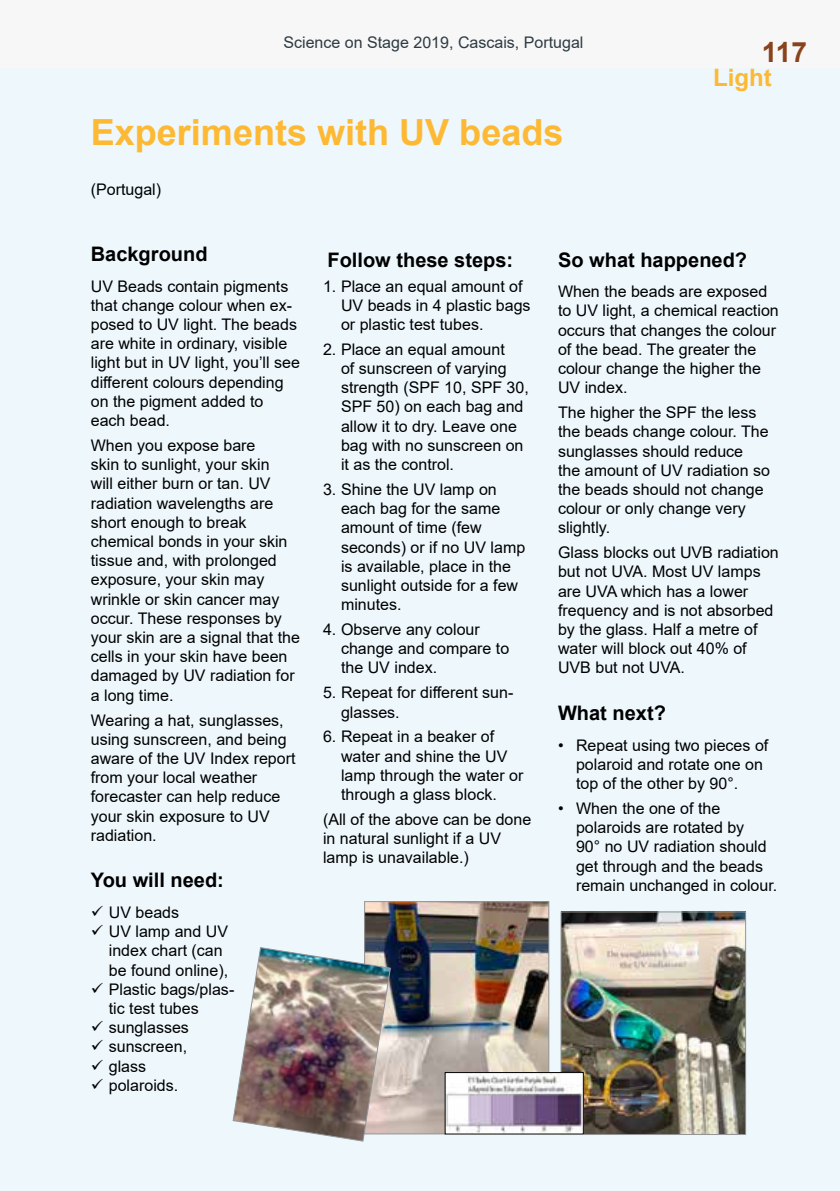
<style>
.page{position:relative;width:840px;height:1191px;background:#fff}
.page>*{position:absolute;margin:0;border:0;box-sizing:border-box;transform-origin:0 0}
.t1{font:700 36px "Arial";color:#fdb933}
.t2{font:700 28px "Arial";color:#89431c}
.t3{font:700 24px "Arial";color:#fdb933}
.t4{font:700 20px "Arial";color:#000}
.t5{font:16px/19.2px "Arial";color:#000}
.t6{font:16px "Arial";color:#2e3b42}
</style>
<div class="page">
<div style="left:0;top:0;width:839px;height:68px;background:#f7f7f7"></div>
<div style="left:1px;top:68px;width:838px;height:1123px;background:#edf7fc"></div>
<img style="left:366px;top:903px;width:181px;height:229px">
<div style="left:364px;top:901px;width:185px;height:233px;border:1px solid #939598"></div>
<img style="left:562px;top:913px;width:181px;height:219px">
<div style="left:560px;top:911px;width:185px;height:223px;border:1px solid #939598"></div>
<img style="left:232px;top:947px;width:158px;height:194px">
<img style="left:446px;top:1074px;width:135px;height:58px">
<div style="left:444px;top:1072px;width:139px;height:62px;border:1px solid #000"></div>
<p class="t6" style="left:283px;top:31px;width:301px">Science on Stage 2019, Cascais, Portugal</p>
<h1 class="t1" style="left:91px;top:107px;width:474px">Experiments with UV beads</h1>
<p class="t5" style="left:91px;top:179px;width:72px">(Portugal)</p>
<h2 class="t2" style="left:761px;top:32px;width:47px">117</h2>
<h3 class="t3" style="left:712px;top:60px;width:60px">Light</h3>
<p class="t4" style="left:91px;top:240px;width:118px">Background</p>
<p class="t5" style="left:91px;top:276px;width:210px">UV Beads contain pigments that change colour when ex&shy;posed to UV light. The beads are white in ordinary, visible light but in UV light, you’ll see different colours depending on the pigment added to each bead.</p>
<p class="t5" style="left:91px;top:435px;width:210px">When you expose bare<br>skin to sunlight, your skin<br>will either burn or tan. UV radiation wavelengths are short enough to break chemical bonds in your skin tissue and, with prolonged exposure, your skin may wrinkle or skin cancer may occur. These responses by your skin are a signal that the cells in your skin have been damaged by UV radiation for a long time.</p>
<p class="t5" style="left:91px;top:710px;width:206px">Wearing a hat, sunglasses, using sunscreen, and being aware of the UV Index report from your local weather forecaster can help reduce your skin exposure to UV radiation.</p>
<p class="t4" style="left:91px;top:866px;width:134px">You will need:</p>
<p class="t5" style="left:109px;top:902px;width:127px">UV beads<br>UV lamp and UV index chart (can be found online),<br>Plastic bags/plas&shy;tic test tubes sunglasses sunscreen,<br>glass<br>polaroids.</p>
<p class="t4" style="left:327px;top:245px;width:187px">Follow these steps:</p>
<p class="t5" style="left:341px;top:276px;width:191px;text-indent:-18px">1. Place an equal amount of<br>UV beads in 4 plastic bags or plastic test tubes.</p>
<p class="t5" style="left:341px;top:339px;width:189px;text-indent:-18px">2. Place an equal amount<br>of sunscreen of varying strength (SPF 10, SPF 30,<br>SPF 50) on each bag and allow it to dry. Leave one bag with no sunscreen on it as the control.</p>
<p class="t5" style="left:341px;top:479px;width:186px;text-indent:-18px">3. Shine the UV lamp on each bag for the same amount of time (few seconds) or if no UV lamp is available, place in the sunlight outside for a few minutes.</p>
<p class="t5" style="left:341px;top:620px;width:170px;text-indent:-18px">4. Observe any colour change and compare to the UV index.</p>
<p class="t5" style="left:341px;top:683px;width:174px;text-indent:-18px">5. Repeat for different sun&shy;glasses.</p>
<p class="t5" style="left:341px;top:727px;width:184px;text-indent:-18px">6. Repeat in a beaker of water and shine the UV lamp through the water or through a glass block.</p>
<p class="t5" style="left:323px;top:809px;width:210px">(All of the above can be done in natural sunlight if a UV lamp is unavailable.)</p>
<p class="t4" style="left:557px;top:245px;width:190px">So what happened?</p>
<p class="t5" style="left:557px;top:282px;width:222px">When the beads are exposed to UV light, a chemical reaction occurs that changes the colour of the bead. The greater the colour change the higher the<br>UV index.</p>
<p class="t5" style="left:557px;top:403px;width:213px">The higher the SPF the less the beads change colour. The sunglasses should reduce<br>the amount of UV radiation so the beads should not change colour or only change very slightly.</p>
<p class="t5" style="left:557px;top:543px;width:222px">Glass blocks out UVB radiation but not UVA. Most UV lamps are UVA which has a lower frequency and is not absorbed by the glass. Half a metre of water will block out 40% of<br>UVB but not UVA.</p>
<p class="t4" style="left:557px;top:699px;width:109px">What next?</p>
<p class="t5" style="left:575px;top:735px;width:194px;text-indent:-18px">• Repeat using two pieces of polaroid and rotate one on top of the other by 90°.</p>
<p class="t5" style="left:575px;top:798px;width:203px;text-indent:-18px">• When the one of the polaroids are rotated by<br>90° no UV radiation should get through and the beads remain unchanged in colour.</p>
</div>
